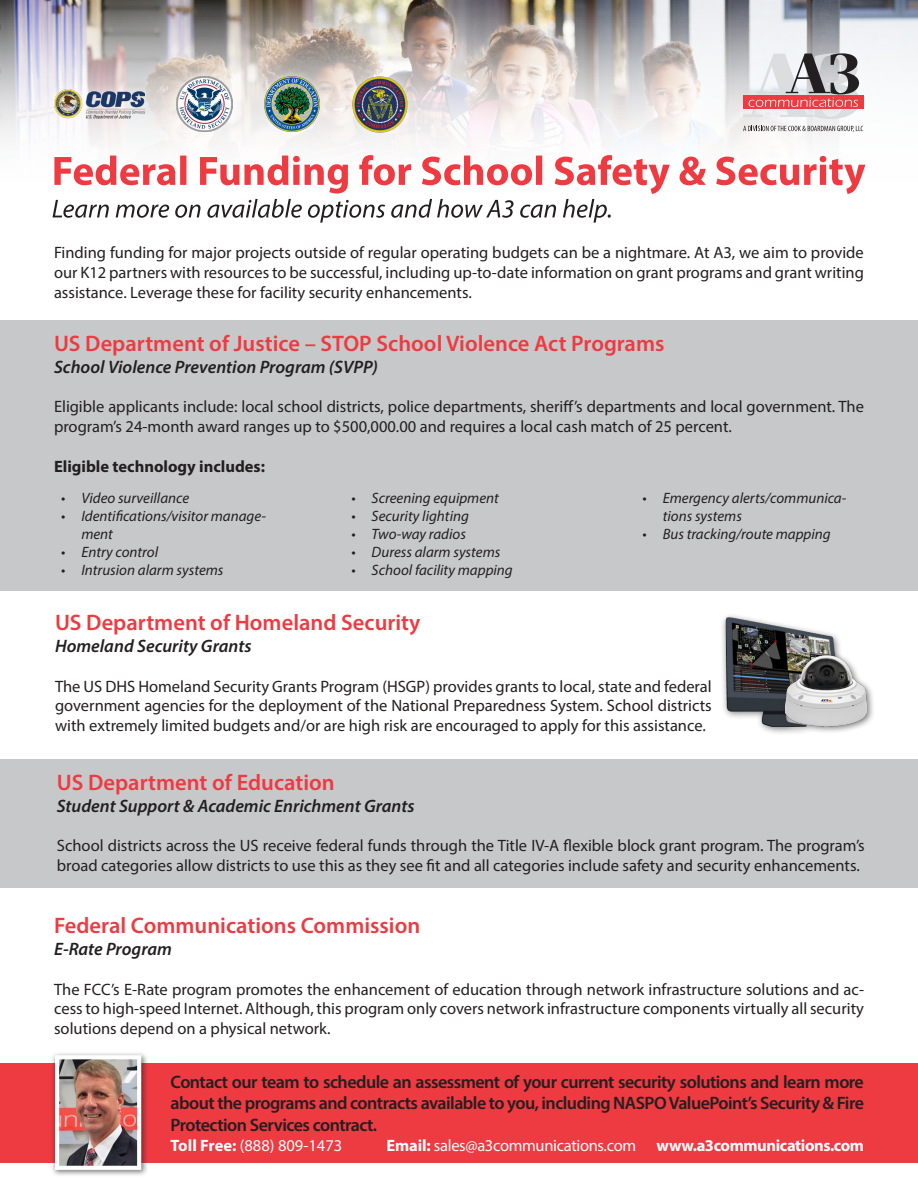
<style>
.page{position:relative;width:918px;height:1188px;background:#fff}
.page>*{position:absolute;margin:0;border:0;box-sizing:border-box;transform-origin:0 0}
.t1{font:600 22.5px "Myriad Pro";color:#ee3a41}
.t2{font:600 18px/21.6px "Myriad Pro";letter-spacing:-.03em;color:#231f20;text-align:justify}
.t3{font:italic 600 18px "Myriad Pro";color:#231f20}
.t4{font:16.5px/19.8px "Myriad Pro";color:#231f20;text-align:justify}
.t5{font:700 16.5px "Myriad Pro";letter-spacing:-.025em;color:#fff}
.t6{font:700 16.5px "Myriad Pro";color:#231f20}
.t7{font:16.5px "Myriad Pro";color:#fff}
.t8{font:italic 15px/18px "Myriad Pro";color:#231f20}
.s1{font-weight:700}
.s2{font-weight:400}
</style>
<div class="page">
<img style="left:0;top:0;width:918px;height:166px">
<div style="left:743px;top:96px;width:120px;height:13px;background:#ee3a41"></div>
<svg style="left:743px;top:53px;width:117px;height:66px"></svg>
<svg style="left:743px;top:126px;width:120px;height:6px"></svg>
<svg style="left:53px;top:155px;width:812px;height:68px"></svg>
<div style="left:0;top:321px;width:918px;height:270px;background:#c7c8ca"></div>
<div style="left:45px;top:67px;width:371px;height:74px;background:#fff;opacity:.6"></div>
<img style="left:54px;top:90px;width:90px;height:29px">
<img style="left:177px;top:77px;width:55px;height:55px">
<img style="left:352px;top:77px;width:56px;height:55px">
<img style="left:264px;top:76px;width:56px;height:56px">
<div style="left:0;top:760px;width:918px;height:128px;background:#c7c8ca"></div>
<div style="left:0;top:1063px;width:918px;height:99px;background:#ee3a41"></div>
<div style="left:51px;top:1051px;width:97px;height:126px;background:#231f20;opacity:.6"></div>
<img style="left:60px;top:1060px;width:76px;height:105px">
<div style="left:55px;top:1055px;width:86px;height:115px;border:4px solid #fff"></div>
<div style="left:720px;top:612px;width:128px;height:123px;background:#231f20;opacity:.6"></div>
<img style="left:720px;top:613px;width:128px;height:118px">
<div style="left:781px;top:652px;width:94px;height:82px;background:#231f20;opacity:.6"></div>
<img style="left:786px;top:651px;width:80px;height:80px">
<p class="t4" style="left:54px;top:242px;width:812px">Finding funding for major projects outside of regular operating budgets can be a nightmare. At A3, we aim to provide our K12 partners with resources to be successful, including up-to-date information on grant programs and grant writing assistance. Leverage these for facility security enhancements.</p>
<p class="t1" style="left:54px;top:329px;width:612px">US Department of Justice – STOP School Violence Act Programs</p>
<p class="t3" style="left:54px;top:355px;width:326px">School Violence Prevention Program (SVPP)</p>
<p class="t4" style="left:54px;top:397px;width:812px">Eligible applicants include: local school districts, police departments, sheriff’s departments and local government. The program’s 24-month award ranges up to $500,000.00 and requires a local cash match of 25 percent.</p>
<p class="t6" style="left:54px;top:455px;width:213px">Eligible technology includes:</p>
<p class="t8" style="left:61px;top:488px;width:130px">• Video surveillance</p>
<p class="t8" style="left:81px;top:506px;width:186px;text-indent:-20px">• Identifications/visitor manage&shy;ment</p>
<p class="t8" style="left:61px;top:542px;width:99px">• Entry control</p>
<p class="t8" style="left:61px;top:560px;width:164px">• Intrusion alarm systems</p>
<p class="t8" style="left:663px;top:488px;width:185px;text-indent:-20px">• Emergency alerts/communica&shy;tions systems</p>
<p class="t8" style="left:642px;top:524px;width:190px">• Bus tracking/route mapping</p>
<p class="t8" style="left:351px;top:488px;width:149px">• Screening equipment</p>
<p class="t8" style="left:351px;top:506px;width:119px">• Security lighting</p>
<p class="t8" style="left:351px;top:524px;width:116px">• Two-way radios</p>
<p class="t8" style="left:351px;top:542px;width:150px">• Duress alarm systems</p>
<p class="t8" style="left:351px;top:560px;width:163px">• School facility mapping</p>
<p class="t1" style="left:55px;top:608px;width:367px">US Department of Homeland Security</p>
<p class="t3" style="left:55px;top:634px;width:198px">Homeland Security Grants</p>
<p class="t4" style="left:55px;top:676px;width:658px">The US DHS Homeland Security Grants Program (HSGP) provides grants to local, state and federal government agencies for the deployment of the National Preparedness System. School districts with extremely limited budgets and/or are high risk are encouraged to apply for this assistance.</p>
<p class="t1" style="left:57px;top:768px;width:279px">US Department of Education</p>
<p class="t3" style="left:57px;top:794px;width:359px">Student Support &amp; Academic Enrichment Grants</p>
<p class="t4" style="left:57px;top:836px;width:809px">School districts across the US receive federal funds through the Title IV-A flexible block grant program. The program’s broad categories allow districts to use this as they see fit and all categories include safety and security enhancements.</p>
<p class="t1" style="left:54px;top:912px;width:368px">Federal Communications Commission</p>
<p class="t3" style="left:54px;top:938px;width:119px">E-Rate Program</p>
<p class="t4" style="left:54px;top:979px;width:812px">The FCC’s E-Rate program promotes the enhancement of education through network infrastructure solutions and ac&shy;cess to high-speed Internet. Although, this program only covers network infrastructure components virtually all security solutions depend on a physical network.</p>
<p class="t2" style="left:171px;top:1071px;width:695px">Contact our team to schedule an assessment of your current security solutions and learn more about the programs and contracts available to you, including NASPO ValuePoint’s Security &amp; Fire Protection Services contract.</p>
<p class="t7" style="left:171px;top:1135px;width:173px"><span class="s1">Toll Free:</span> (888) 809-1473</p>
<p class="t5" style="left:387px;top:1134px;width:479px">Email: <span class="s2">sales@a3communications.com</span> www.a3communications.com</p>
</div>
